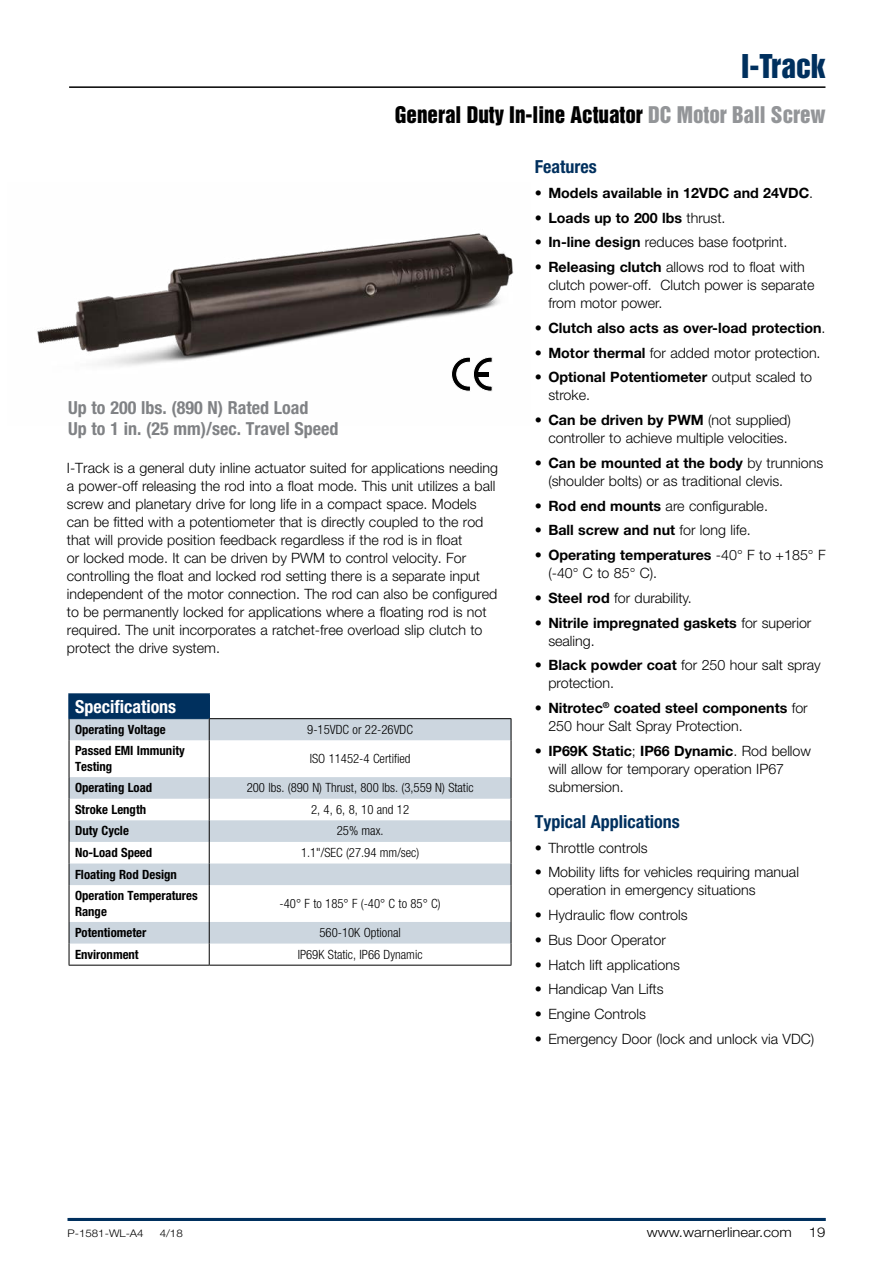
<style>
.page{position:relative;width:893px;height:1263px;background:#fff}
.page>*{position:absolute;margin:0;border:0;box-sizing:border-box;transform-origin:0 0}
.t1{font:30px "Helvetica Inserat LT Std";letter-spacing:-.005em;color:#00305e}
.SubHead_Black_Left{font:21px "Helvetica Inserat LT Std";color:#000}
.t2{font:700 condensed 18px "Helvetica Neue LT Std";color:#808285}
.Bulleted_Title{font:700 condensed 18px "Helvetica Neue LT Std";color:#00305e}
.Table_Header{font:700 condensed 18px "Helvetica Neue LT Std";color:#fff}
.Product_Descrip__Bod{font:300 14.25px/18px "Helvetica Neue LT Std";color:#000}
.t3{font:700 14.25px/18px "Helvetica Neue LT Std";color:#000}
.t4{font:300 13.5px "Helvetica Neue LT Std";color:#000;scale:1.1 1}
.Table_Body{font:300 condensed 12.75px "Helvetica Neue LT Std";color:#000}
.Table_Desc{font:700 condensed 12.75px/15.8px "Helvetica Neue LT Std";color:#000}
.t5{font:300 10.5px "Helvetica Neue LT Std";color:#000;scale:1.1 1}
.s1{color:#939598}
.s2{font-weight:300}
.s3{font-weight:700}
</style>
<div class="page">
<hr style="left:69px;top:86px;width:756px;height:2px;background:#000">
<img style="left:37px;top:233px;width:477px;height:159px">
<svg style="left:451px;top:357px;width:41px;height:34px"></svg>
<div style="left:477px;top:372px;width:12px;height:5px;background:#000"></div>
<hr style="left:68px;top:1218px;width:757px;height:3px;background:#00305e">
<div style="left:69px;top:694px;width:140px;height:25px;background:#00305e"></div>
<svg style="left:70px;top:719px;width:441px;height:224px"></svg>
<hr style="left:209px;top:740px;width:1px;height:37px;background:#000">
<hr style="left:511px;top:740px;width:1px;height:37px;background:#000">
<svg style="left:209px;top:777px;width:1px;height:108px"></svg>
<svg style="left:511px;top:777px;width:1px;height:108px"></svg>
<hr style="left:209px;top:885px;width:1px;height:37px;background:#000">
<hr style="left:511px;top:885px;width:1px;height:37px;background:#000">
<svg style="left:209px;top:922px;width:1px;height:43px"></svg>
<svg style="left:511px;top:922px;width:1px;height:43px"></svg>
<svg style="left:69px;top:719px;width:1px;height:21px"></svg>
<hr style="left:69px;top:740px;width:1px;height:37px;background:#000">
<svg style="left:69px;top:777px;width:1px;height:108px"></svg>
<hr style="left:69px;top:885px;width:1px;height:37px;background:#000">
<svg style="left:69px;top:922px;width:1px;height:43px"></svg>
<hr style="left:209px;top:718px;width:302px;height:1px;background:#000">
<svg style="left:209px;top:719px;width:1px;height:21px"></svg>
<svg style="left:511px;top:719px;width:1px;height:21px"></svg>
<hr style="left:68px;top:693px;width:142px;height:1px;background:#00305e">
<hr style="left:68px;top:718px;width:140px;height:1px;background:#00305e">
<hr style="left:68px;top:694px;width:2px;height:24px;background:#00305e">
<hr style="left:208px;top:694px;width:2px;height:24px;background:#00305e">
<hr style="left:69px;top:965px;width:140px;height:1px;background:#000">
<hr style="left:209px;top:965px;width:302px;height:1px;background:#000">
<p class="t1" style="left:741px;top:48px;width:86px">I-Track</p>
<p class="SubHead_Black_Left" style="left:395px;top:102px;width:432px">General Duty In-line Actuator <span class="s1">DC Motor Ball Screw</span></p>
<p class="t2" style="left:68px;top:396px;width:242px">Up to 200 lbs. (890 N) Rated Load</p>
<p class="t2" style="left:68px;top:418px;width:272px">Up to 1 in. (25 mm)/sec. Travel Speed</p>
<p class="Product_Descrip__Bod" style="left:67px;top:458px;width:433px">I-Track is a general duty inline actuator suited for applications needing a power-off releasing the rod into a float mode. This unit utilizes a ball screw and planetary drive for long life in a compact space. Models can be fitted with a potentiometer that is directly coupled to the rod that will provide position feedback regardless if the rod is in float<br>or locked mode. It can be driven by PWM to control velocity. For controlling the float and locked rod setting there is a separate input independent of the motor connection. The rod can also be configured to be permanently locked for applications where a floating rod is not required. The unit incorporates a ratchet-free overload slip clutch to protect the drive system.</p>
<p class="Table_Header" style="left:75px;top:695px;width:103px">Specifications</p>
<p class="Table_Desc" style="left:75px;top:721px;width:92px">Operating Voltage</p>
<p class="Table_Body" style="left:307px;top:722px;width:107px">9-15VDC or 22-26VDC</p>
<p class="Table_Desc" style="left:75px;top:743px;width:111px">Passed EMI Immunity<br>Testing</p>
<p class="Table_Body" style="left:310px;top:751px;width:102px">ISO 11452-4 Certified</p>
<p class="Table_Desc" style="left:75px;top:780px;width:79px">Operating Load</p>
<p class="Table_Body" style="left:247px;top:780px;width:228px">200 lbs. (890 N) Thrust, 800 lbs. (3,559 N) Static</p>
<p class="Table_Desc" style="left:75px;top:801px;width:73px">Stroke Length</p>
<p class="Table_Body" style="left:311px;top:802px;width:100px">2, 4, 6, 8, 10 and 12</p>
<p class="Table_Desc" style="left:75px;top:823px;width:55px">Duty Cycle</p>
<p class="Table_Body" style="left:337px;top:824px;width:48px">25% max.</p>
<p class="Table_Desc" style="left:75px;top:844px;width:79px">No-Load Speed</p>
<p class="Table_Body" style="left:301px;top:845px;width:120px">1.1"/SEC (27.94 mm/sec)</p>
<p class="Table_Desc" style="left:75px;top:866px;width:103px">Floating Rod Design</p>
<p class="Table_Desc" style="left:75px;top:888px;width:124px">Operation Temperatures<br>Range</p>
<p class="Table_Body" style="left:280px;top:896px;width:163px">-40° F to 185° F (-40° C to 85° C)</p>
<p class="Table_Desc" style="left:75px;top:924px;width:73px">Potentiometer</p>
<p class="Table_Body" style="left:319px;top:925px;width:83px">560-10K Optional</p>
<p class="Table_Desc" style="left:75px;top:946px;width:65px">Environment</p>
<p class="Table_Body" style="left:298px;top:947px;width:126px">IP69K Static, IP66 Dynamic</p>
<p class="Bulleted_Title" style="left:535px;top:156px;width:63px">Features</p>
<p class="t3" style="left:535px;top:183px;width:280px">• Models available in 12VDC and 24VDC<span class="s2">.</span></p>
<p class="t3" style="left:535px;top:208px;width:192px">• Loads up to 200 lbs <span class="s2">thrust.</span></p>
<p class="Product_Descrip__Bod" style="left:535px;top:233px;width:254px"><span class="s3">• In-line design</span> reduces base footprint.</p>
<p class="Product_Descrip__Bod" style="left:548px;top:258px;width:268px;text-indent:-14px"><span class="s3">• Releasing clutch</span> allows rod to float with clutch power-off. Clutch power is separate from motor power.</p>
<p class="t3" style="left:535px;top:318px;width:292px">• Clutch also acts as over-load protection<span class="s2">.</span></p>
<p class="Product_Descrip__Bod" style="left:535px;top:343px;width:287px"><span class="s3">• Motor thermal</span> for added motor protection.</p>
<p class="t3" style="left:548px;top:368px;width:265px;text-indent:-14px">• Optional Potentiometer <span class="s2">output scaled to stroke.</span></p>
<p class="Product_Descrip__Bod" style="left:535px;top:411px;width:258px;text-align:right"><span class="s3">• Can be driven by PWM</span> (not supplied) controller to achieve multiple velocities.</p>
<p class="Product_Descrip__Bod" style="left:548px;top:453px;width:276px;text-indent:-14px"><span class="s3">• Can be mounted at the body</span> by trunnions (shoulder bolts) or as traditional clevis.</p>
<p class="Product_Descrip__Bod" style="left:535px;top:496px;width:235px"><span class="s3">• Rod end mounts</span> are configurable.</p>
<p class="t3" style="left:535px;top:521px;width:217px">• Ball screw and nut <span class="s2">for long life.</span></p>
<p class="Product_Descrip__Bod" style="left:548px;top:546px;width:279px;text-indent:-14px"><span class="s3">• Operating temperatures</span> -40° F to +185° F (-40° C to 85° C).</p>
<p class="Product_Descrip__Bod" style="left:535px;top:588px;width:158px"><span class="s3">• Steel rod</span> for durability.</p>
<p class="t3" style="left:548px;top:613px;width:265px;text-indent:-14px">• Nitrile impregnated gaskets <span class="s2">for superior sealing.</span></p>
<p class="Product_Descrip__Bod" style="left:548px;top:656px;width:274px;text-indent:-14px"><span class="s3">• Black powder coat</span> for 250 hour salt spray protection.</p>
<p class="t3" style="left:548px;top:699px;width:261px;text-indent:-14px">• Nitrotec<sup>®</sup> coated steel components <span class="s2">for<br>250 hour Salt Spray Protection.</span></p>
<p class="Product_Descrip__Bod" style="left:548px;top:741px;width:264px;text-indent:-14px"><span class="s3">• IP69K Static</span>; <span class="s3">IP66 Dynamic</span>. Rod bellow will allow for temporary operation IP67 submersion.</p>
<p class="Bulleted_Title" style="left:535px;top:811px;width:146px">Typical Applications</p>
<p class="Product_Descrip__Bod" style="left:535px;top:838px;width:114px">• Throttle controls</p>
<p class="Product_Descrip__Bod" style="left:548px;top:863px;width:252px;text-indent:-14px">• Mobility lifts for vehicles requiring manual operation in emergency situations</p>
<p class="Product_Descrip__Bod" style="left:535px;top:906px;width:154px">• Hydraulic flow controls</p>
<p class="Product_Descrip__Bod" style="left:535px;top:930px;width:132px">• Bus Door Operator</p>
<p class="Product_Descrip__Bod" style="left:535px;top:955px;width:147px">• Hatch lift applications</p>
<p class="Product_Descrip__Bod" style="left:535px;top:980px;width:130px">• Handicap Van Lifts</p>
<p class="Product_Descrip__Bod" style="left:535px;top:1005px;width:113px">• Engine Controls</p>
<p class="Product_Descrip__Bod" style="left:535px;top:1029px;width:281px">• Emergency Door (lock and unlock via VDC)</p>
<p class="t5" style="left:68px;top:1226px;width:71px">P-1581-WL-A4</p>
<p class="t5" style="left:160px;top:1226px;width:23px">4/18</p>
<p class="t4" style="left:647px;top:1223px;width:133px">www.warnerlinear.com</p>
<p class="t4" style="left:809px;top:1223px;width:17px">19</p>
</div>
